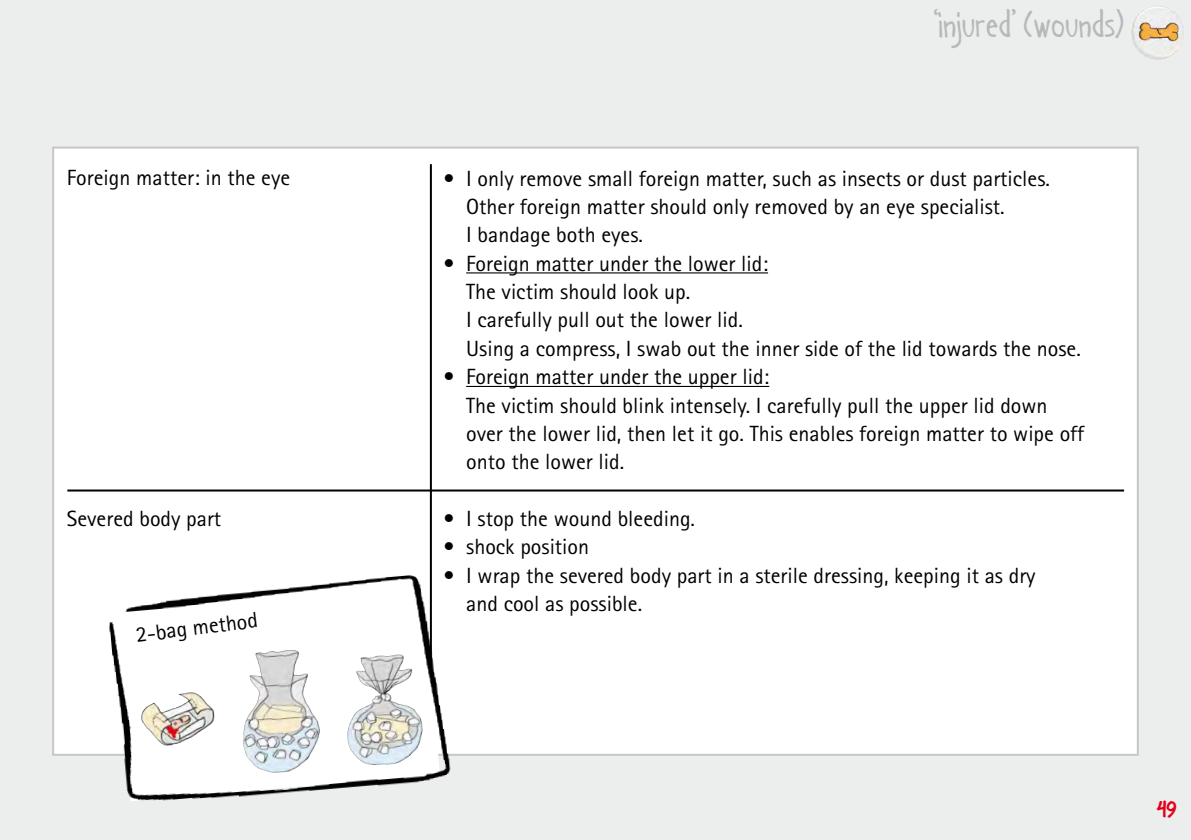
<style>
.page{position:relative;width:1191px;height:840px;background:#fff}
.page>*{position:absolute;margin:0;border:0;box-sizing:border-box;transform-origin:0 0}
.t1{font:40px "Handage AOE";letter-spacing:.03em;color:#b7b8ba}
.t2{font:24px "Handage AOE Bold";color:#e2001a}
.t3{font:22px/28.4px "Rotis Sans Serif";color:#000}
</style>
<div class="page">
<div style="left:0;top:0;width:1191px;height:839px;background:#eceded"></div>
<div style="left:52px;top:146px;width:1086px;height:609px;background:#fff;border:2px solid #c6c7c8"></div>
<hr style="left:466px;top:272px;width:302px;height:1px;background:#000">
<hr style="left:466px;top:385px;width:303px;height:2px;background:#000">
<hr style="left:67px;top:489px;width:1057px;height:2px;background:#000">
<hr style="left:430px;top:164px;width:2px;height:582px;background:#000">
<img style="left:1130px;top:5px;width:55px;height:55px;border-radius:27px">
<img style="left:94px;top:556px;width:381px;height:245px">
<p class="t3" style="left:67px;top:163px;width:225px">Foreign matter: in the eye</p>
<p class="t3" style="left:67px;top:504px;width:156px">Severed body part</p>
<p class="t3" style="left:134px;top:620px;width:124px;rotate:-7deg">2-bag method</p>
<h1 class="t1" style="left:934px;top:0;width:191px">‘injured’ (wounds)</h1>
<p class="t3" style="left:466px;top:164px;width:585px;text-indent:-23px">• I only remove small foreign matter, such as insects or dust particles.<br>Other foreign matter should only removed by an eye specialist.<br>I bandage both eyes.</p>
<p class="t3" style="left:466px;top:249px;width:616px;text-indent:-23px">• Foreign matter under the lower lid:<br>The victim should look up.<br>I carefully pull out the lower lid.<br>Using a compress, I swab out the inner side of the lid towards the nose.</p>
<p class="t3" style="left:466px;top:362px;width:619px;text-indent:-23px">• Foreign matter under the upper lid:<br>The victim should blink intensely. I carefully pull the upper lid down over the lower lid, then let it go. This enables foreign matter to wipe off onto the lower lid.</p>
<p class="t3" style="left:443px;top:504px;width:253px">• I stop the wound bleeding.</p>
<p class="t3" style="left:443px;top:532px;width:147px">• shock position</p>
<p class="t3" style="left:466px;top:560px;width:571px;text-indent:-23px">• I wrap the severed body part in a sterile dressing, keeping it as dry and cool as possible.</p>
<p class="t2" style="left:1157px;top:794px;width:21px">49</p>
</div>
